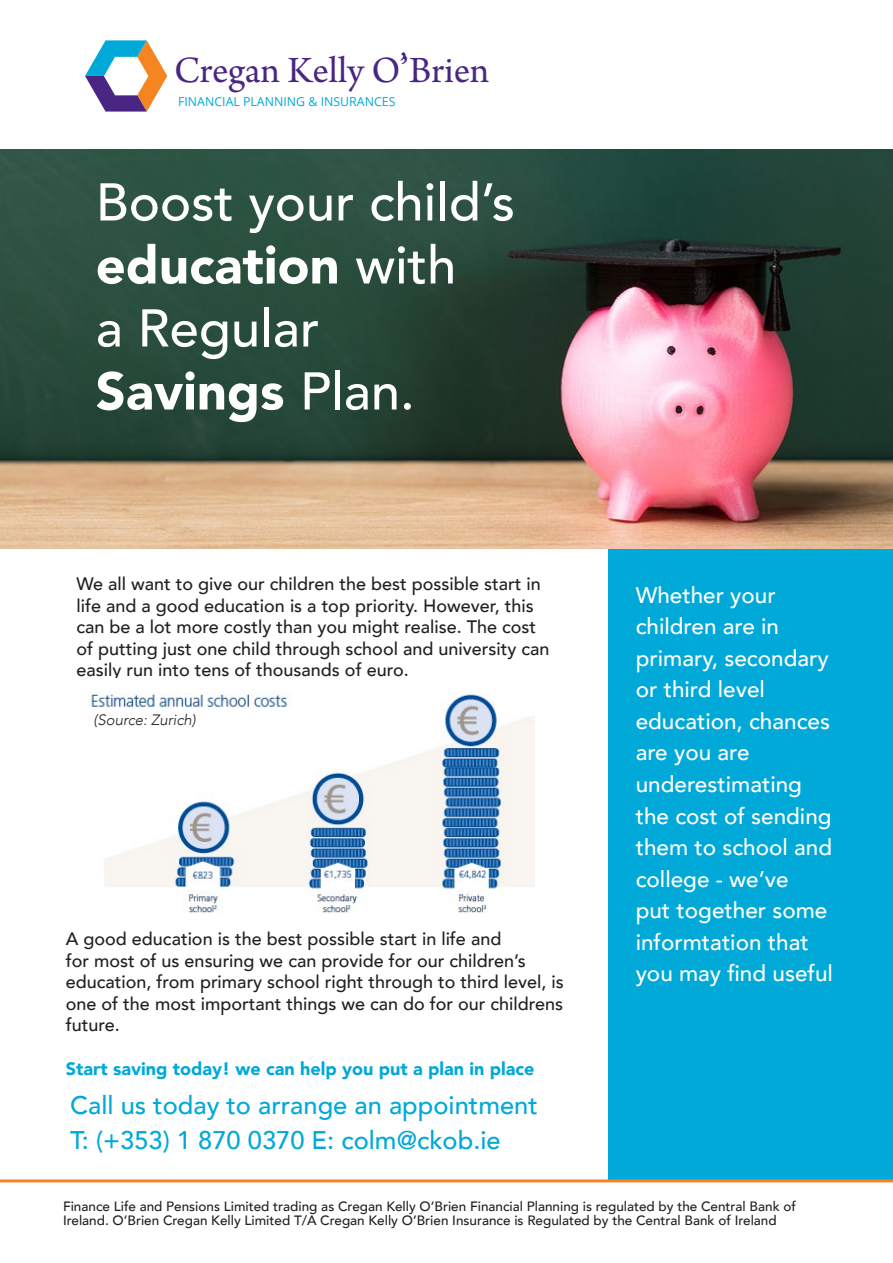
<style>
.page{position:relative;width:893px;height:1263px;background:#fff}
.page>*{position:absolute;margin:0;border:0;box-sizing:border-box;transform-origin:0 0}
.t1{font:500 52.5px/63px "Avenir";color:#fff}
.t2{font:900 52.5px "Avenir";color:#fff}
.t3{font:39px "Arno Pro";letter-spacing:-.005em;color:#492683}
.t4{font:500 25.5px "Avenir";color:#00a9d8}
.t5{font:500 22.5px/31.5px "Avenir";color:#fff}
.t6{font:500 18px/21.6px "Avenir";color:#231f20}
.t7{font:900 18px "Avenir";color:#00a9d8}
.t8{font:italic 300 15px "Avenir";color:#231f20}
.t9{font:500 13.5px/14.2px "Avenir";color:#231f20}
.t10{font:12.3px "Open Sans";color:#00a9d8}
.s1{font-weight:900}
.s2{font-weight:500}
</style>
<div class="page">
<div style="left:608px;top:244px;width:285px;height:938px;background:#00a9d8"></div>
<img style="left:0;top:149px;width:893px;height:400px">
<svg style="left:400px;top:52px;width:6px;height:9px"></svg>
<svg style="left:85px;top:40px;width:82px;height:72px"></svg>
<img style="left:91px;top:692px;width:444px;height:221px">
<hr style="left:0;top:1179px;width:893px;height:3px;background:#f58520">
<p class="t3" style="left:174px;top:48px;width:317px">Cregan Kelly O’Brien</p>
<p class="t10" style="left:178px;top:93px;width:219px">FINANCIAL PLANNING &amp; INSURANCES</p>
<p class="t1" style="left:96px;top:168px;width:421px">Boost your child’s <span class="s1">education</span> with</p>
<p class="t1" style="left:96px;top:294px;width:225px">a Regular</p>
<p class="t2" style="left:96px;top:346px;width:320px">Savings <span class="s2">Plan.</span></p>
<p class="t6" style="left:77px;top:572px;width:474px">We all want to give our children the best possible start in life and a good education is a top priority. However, this can be a lot more costly than you might realise. The cost of putting just one child through school and university can easily run into tens of thousands of euro.</p>
<p class="t8" style="left:94px;top:711px;width:104px">(Source: Zurich)</p>
<p class="t6" style="left:66px;top:927px;width:499px">A good education is the best possible start in life and<br>for most of us ensuring we can provide for our children’s education, from primary school right through to third level, is one of the most important things we can do for our childrens future.</p>
<p class="t7" style="left:66px;top:1053px;width:470px">Start saving today! we can help you put a plan in place</p>
<p class="t4" style="left:70px;top:1083px;width:469px">Call us today to arrange an appointment</p>
<p class="t4" style="left:70px;top:1118px;width:432px">T: (+353) 1 870 0370 E: colm@ckob.ie</p>
<p class="t5" style="left:636px;top:578px;width:199px">Whether your children are in primary, secondary or third level education, chances are you are underestimating the cost of sending them to school and college - we’ve<br>put together some informtation that you may find useful</p>
<p class="t9" style="left:63px;top:1198px;width:734px">Finance Life and Pensions Limited trading as Cregan Kelly O’Brien Financial Planning is regulated by the Central Bank of<br>Ireland. O’Brien Cregan Kelly Limited T/A Cregan Kelly O’Brien Insurance is Regulated by the Central Bank of Ireland</p>
</div>
